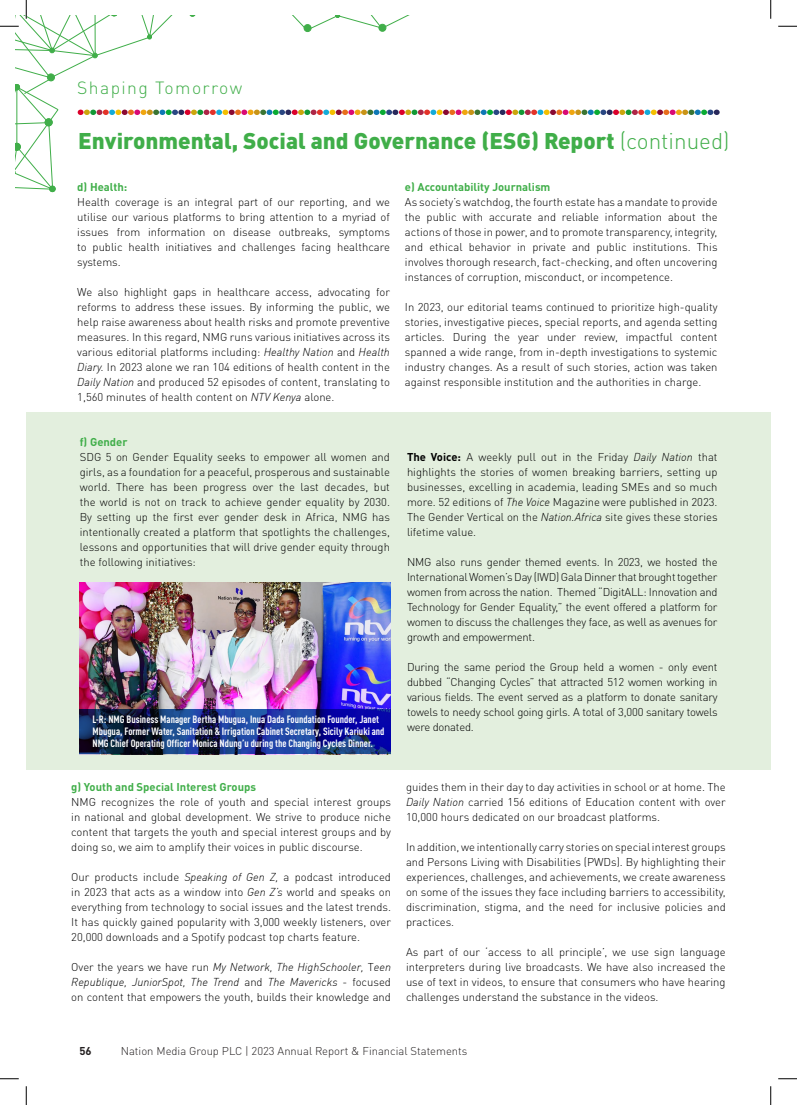
<style>
.page{position:relative;width:797px;height:1105px;background:#fff}
.page>*{position:absolute;margin:0;border:0;box-sizing:border-box;transform-origin:0 0}
.t1{font:900 22.5px "DIN Pro";color:#40ae49}
.t2{font:300 17.5px "DIN Pro";letter-spacing:.08em;color:#40ae49}
.Pa2{font:300 11.25px/15px "DIN Pro";color:#000;text-align:justify}
.Pa2-2{font:700 11.25px "DIN Pro";color:#40ae49}
.t3{font:300 11.25px "DIN Pro";color:#231f20}
.t4{font:700 11.25px "DIN Pro";color:#231f20}
.Normal__Web{font:700 condensed 10.5px/11.9px "DIN Pro";color:#fff}
.s1{font-weight:300}
.s2{font-family:"DIN";font-style:italic}
.s3{font-weight:700}
</style>
<div class="page">
<div style="left:26px;top:412px;width:744px;height:358px;background:#e3efde"></div>
<img style="left:79px;top:583px;width:312px;height:126px">
<svg style="left:79px;top:709px;width:312px;height:45px;background:#132977"></svg>
<svg style="left:778px;top:25px;width:19px;height:2px"></svg>
<svg style="left:0;top:1078px;width:19px;height:1px"></svg>
<svg style="left:778px;top:1078px;width:19px;height:1px"></svg>
<svg style="left:0;top:0;width:719px;height:192px"></svg>
<svg style="left:25px;top:1086px;width:2px;height:19px"></svg>
<svg style="left:770px;top:0;width:1px;height:19px"></svg>
<svg style="left:770px;top:1086px;width:1px;height:19px"></svg>
<h2 class="t2" style="left:77px;top:74px;width:166px">Shaping Tomorrow</h2>
<p class="t1" style="left:78px;top:121px;width:653px">Environmental, Social and Governance (ESG) Report <span class="s1">(continued)</span></p>
<p class="Pa2-2" style="left:77px;top:178px;width:52px">d) Health:</p>
<p class="Pa2" style="left:77px;top:194px;width:314px">Health coverage is an integral part of our reporting, and we utilise our various platforms to bring attention to a myriad of issues from information on disease outbreaks, symptoms to public health initiatives and challenges facing healthcare systems.</p>
<p class="Pa2" style="left:77px;top:284px;width:314px">We also highlight gaps in healthcare access, advocating for reforms to address these issues. By informing the public, we help raise awareness about health risks and promote preventive measures. In this regard, NMG runs various initiatives across its various editorial platforms including: <span class="s2">Healthy Nation</span> and <span class="s2">Health Diary.</span> In 2023 alone we ran 104 editions of health content in the <span class="s2">Daily Nation</span> and produced 52 episodes of content, translating to 1,560 minutes of health content on <span class="s2">NTV Kenya</span> alone.</p>
<p class="Pa2-2" style="left:80px;top:433px;width:49px">f) Gender</p>
<p class="Pa2" style="left:80px;top:449px;width:312px">SDG 5 on Gender Equality seeks to empower all women and girls, as a foundation for a peaceful, prosperous and sustainable world. There has been progress over the last decades, but the world is not on track to achieve gender equality by 2030.<br>By setting up the first ever gender desk in Africa, NMG has intentionally created a platform that spotlights the challenges, lessons and opportunities that will drive gender equity through the following initiatives:</p>
<p class="Normal__Web" style="left:92px;top:712px;width:293px">L-R: NMG Business Manager Bertha Mbugua, Inua Dada Foundation Founder, Janet<br>Mbugua, Former Water, Sanitation &amp; Irrigation Cabinet Secretary, Sicily Kariuki and<br>NMG Chief Operating Officer Monica Ndung’u during the Changing Cycles Dinner.</p>
<p class="Pa2-2" style="left:71px;top:778px;width:186px">g) Youth and Special Interest Groups</p>
<p class="Pa2" style="left:71px;top:794px;width:321px">NMG recognizes the role of youth and special interest groups in national and global development. We strive to produce niche content that targets the youth and special interest groups and by doing so, we aim to amplify their voices in public discourse.</p>
<p class="Pa2" style="left:71px;top:869px;width:321px">Our products include <span class="s2">Speaking of Gen Z,</span> a podcast introduced in 2023 that acts as a window into <span class="s2">Gen Z’s</span> world and speaks on everything from technology to social issues and the latest trends.<br>It has quickly gained popularity with 3,000 weekly listeners, over 20,000 downloads and a Spotify podcast top charts feature.</p>
<p class="Pa2" style="left:71px;top:959px;width:321px">Over the years we have run <span class="s2">My Network, The HighSchooler,</span> T<span class="s2">een Republique, JuniorSpot, The Trend</span> and <span class="s2">The Mavericks</span> - focused on content that empowers the youth, builds their knowledge and</p>
<p class="Pa2-2" style="left:405px;top:178px;width:147px">e) Accountability Journalism</p>
<p class="Pa2" style="left:405px;top:194px;width:314px">As society’s watchdog, the fourth estate has a mandate to provide the public with accurate and reliable information about the actions of those in power, and to promote transparency, integrity, and ethical behavior in private and public institutions. This involves thorough research, fact-checking, and often uncovering instances of corruption, misconduct, or incompetence.</p>
<p class="Pa2" style="left:405px;top:299px;width:314px">In 2023, our editorial teams continued to prioritize high-quality stories, investigative pieces, special reports, and agenda setting articles. During the year under review, impactful content spanned a wide range, from in-depth investigations to systemic industry changes. As a result of such stories, action was taken against responsible institution and the authorities in charge.</p>
<p class="Pa2" style="left:407px;top:449px;width:312px"><span class="s3">The Voice:</span> A weekly pull out in the Friday <span class="s2">Daily Nation</span> that highlights the stories of women breaking barriers, setting up businesses, excelling in academia, leading SMEs and so much more. 52 editions of <span class="s2">The Voice</span> Magazine were published in 2023.<br>The Gender Vertical on the <span class="s2">Nation.Africa</span> site gives these stories lifetime value.</p>
<p class="Pa2" style="left:407px;top:554px;width:312px">NMG also runs gender themed events. In 2023, we hosted the International Women’s Day (IWD) Gala Dinner that brought together women from across the nation. Themed “DigitALL: Innovation and Technology for Gender Equality,” the event offered a platform for women to discuss the challenges they face, as well as avenues for growth and empowerment.</p>
<p class="Pa2" style="left:407px;top:659px;width:312px">During the same period the Group held a women - only event dubbed “Changing Cycles” that attracted 512 women working in various fields. The event served as a platform to donate sanitary towels to needy school going girls. A total of 3,000 sanitary towels were donated.</p>
<p class="Pa2" style="left:406px;top:779px;width:321px">guides them in their day to day activities in school or at home. The <span class="s2">Daily Nation</span> carried 156 editions of Education content with over 10,000 hours dedicated on our broadcast platforms.</p>
<p class="Pa2" style="left:406px;top:839px;width:321px">In addition, we intentionally carry stories on special interest groups and Persons Living with Disabilities (PWDs). By highlighting their experiences, challenges, and achievements, we create awareness on some of the issues they face including barriers to accessibility, discrimination, stigma, and the need for inclusive policies and practices.</p>
<p class="Pa2" style="left:406px;top:944px;width:321px">As part of our ‘access to all principle’, we use sign language interpreters during live broadcasts. We have also increased the use of text in videos, to ensure that consumers who have hearing challenges understand the substance in the videos.</p>
<p class="t4" style="left:79px;top:1041px;width:14px">56</p>
<p class="t3" style="left:121px;top:1042px;width:348px">Nation Media Group PLC | 2023 Annual Report &amp; Financial Statements</p>
</div>
